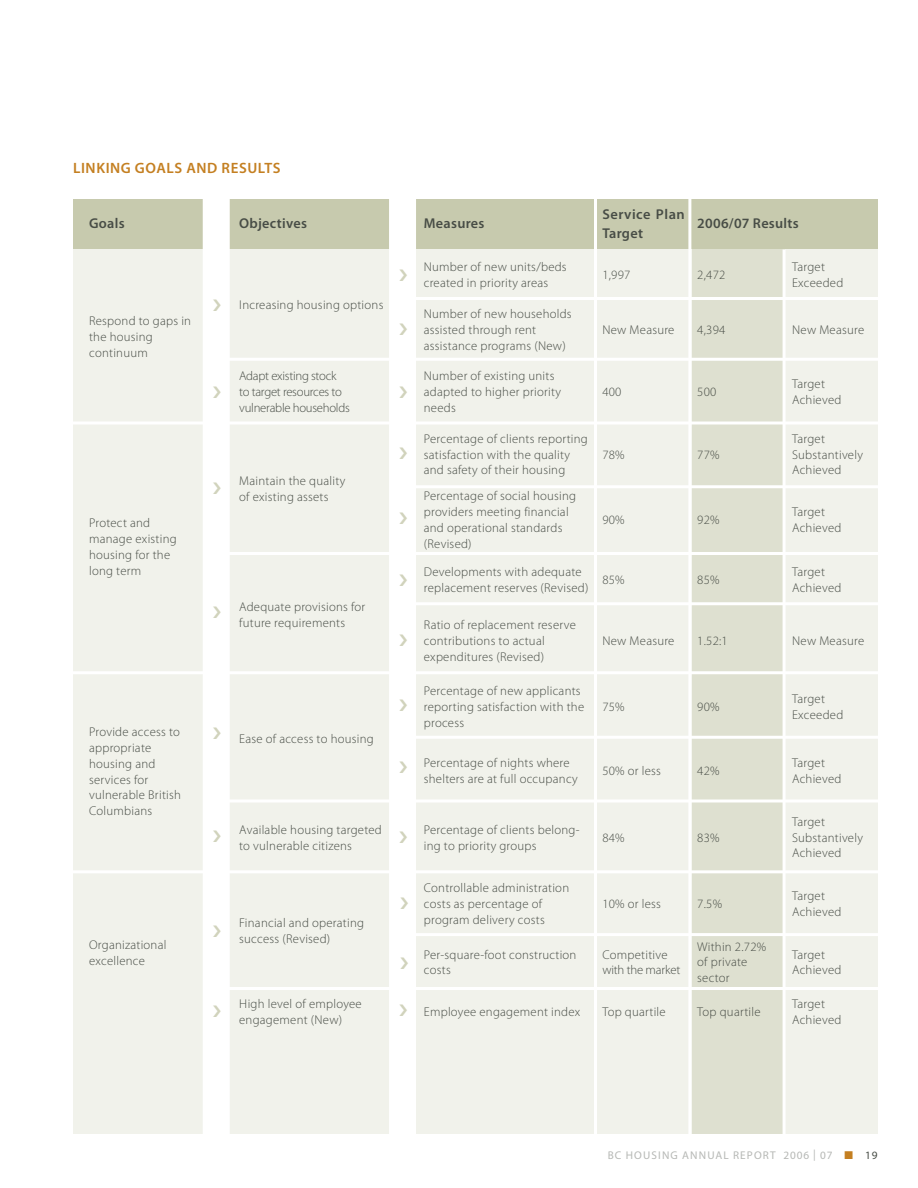
<style>
.page{position:relative;width:918px;height:1188px;background:#fff}
.page>*{position:absolute;margin:0;border:0;box-sizing:border-box;transform-origin:0 0}
.t1{font:600 15px "Myriad Pro";letter-spacing:.04em;color:#c47f21}
.Body_Copy{font:600 14.25px/18.8px "Myriad Pro";letter-spacing:.02em;color:#484d46}
.Body_Copy_2__smaller{font:300 12.75px/15.8px "Myriad Pro";letter-spacing:.02em;color:#484d46}
.Body_Copy_2__smaller-2{font:300 12.75px/15.8px "Myriad Pro";letter-spacing:-.02em;color:#484d46}
.t2{font:11.25px "Myriad Pro";letter-spacing:.1em;color:#b6b8b5}
.s1{color:#c47f21}
.s2{color:#484d46}
</style>
<div class="page">
<div style="left:73px;top:200px;width:805px;height:934px;background:#f1f2eb"></div>
<div style="left:692px;top:249px;width:92px;height:885px;background:#dee0d0"></div>
<div style="left:73px;top:200px;width:804px;height:49px;background:#c7caae"></div>
<hr style="left:783px;top:250px;width:3px;height:890px;background:#fff">
<hr style="left:688px;top:195px;width:3px;height:953px;background:#fff">
<hr style="left:594px;top:195px;width:3px;height:951px;background:#fff">
<div style="left:389px;top:195px;width:27px;height:947px;background:#fff"></div>
<div style="left:203px;top:195px;width:27px;height:946px;background:#fff"></div>
<hr style="left:401px;top:297px;width:483px;height:3px;background:#fff">
<hr style="left:212px;top:358px;width:671px;height:3px;background:#fff">
<hr style="left:54px;top:422px;width:829px;height:2px;background:#fff">
<hr style="left:213px;top:552px;width:670px;height:3px;background:#fff">
<hr style="left:397px;top:485px;width:499px;height:3px;background:#fff">
<hr style="left:416px;top:602px;width:466px;height:3px;background:#fff">
<hr style="left:62px;top:671px;width:832px;height:3px;background:#fff">
<hr style="left:397px;top:736px;width:499px;height:3px;background:#fff">
<hr style="left:216px;top:800px;width:667px;height:2px;background:#fff">
<hr style="left:58px;top:870px;width:824px;height:3px;background:#fff">
<hr style="left:403px;top:933px;width:491px;height:3px;background:#fff">
<hr style="left:209px;top:987px;width:675px;height:3px;background:#fff">
<h2 class="t1" style="left:73px;top:160px;width:209px">LINKING GOALS AND RESULTS</h2>
<p class="Body_Copy" style="left:89px;top:214px;width:37px">Goals</p>
<p class="Body_Copy" style="left:239px;top:214px;width:69px">Objectives</p>
<p class="Body_Copy" style="left:424px;top:214px;width:62px">Measures</p>
<p class="Body_Copy" style="left:602px;top:205px;width:84px">Service Plan<br>Target</p>
<p class="Body_Copy" style="left:697px;top:214px;width:103px">2006/07 Results</p>
<p class="Body_Copy_2__smaller" style="left:89px;top:313px;width:103px">Respond to gaps in the housing continuum</p>
<p class="Body_Copy_2__smaller" style="left:89px;top:515px;width:89px">Protect and manage existing housing for the long term</p>
<p class="Body_Copy_2__smaller" style="left:89px;top:725px;width:93px">Provide access to appropriate housing and services for vulnerable British<br>Columbians</p>
<p class="Body_Copy_2__smaller" style="left:89px;top:937px;width:79px">Organizational excellence</p>
<p class="Body_Copy_2__smaller" style="left:239px;top:297px;width:146px">Increasing housing options</p>
<p class="Body_Copy_2__smaller" style="left:424px;top:259px;width:144px">Number of new units/beds created in priority areas</p>
<p class="Body_Copy_2__smaller" style="left:602px;top:267px;width:30px">1,997</p>
<p class="Body_Copy_2__smaller" style="left:697px;top:267px;width:30px">2,472</p>
<p class="Body_Copy_2__smaller" style="left:792px;top:259px;width:53px">Target<br>Exceeded</p>
<p class="Body_Copy_2__smaller" style="left:424px;top:306px;width:149px">Number of new households assisted through rent assistance programs (New)</p>
<p class="Body_Copy_2__smaller" style="left:602px;top:322px;width:74px">New Measure</p>
<p class="Body_Copy_2__smaller" style="left:697px;top:322px;width:30px">4,394</p>
<p class="Body_Copy_2__smaller" style="left:792px;top:322px;width:74px">New Measure</p>
<p class="Body_Copy_2__smaller-2" style="left:239px;top:368px;width:112px">Adapt existing stock to target resources to vulnerable households</p>
<p class="Body_Copy_2__smaller" style="left:424px;top:368px;width:139px">Number of existing units adapted to higher priority needs</p>
<p class="Body_Copy_2__smaller" style="left:239px;top:473px;width:108px">Maintain the quality of existing assets</p>
<p class="Body_Copy_2__smaller" style="left:424px;top:431px;width:166px">Percentage of clients reporting satisfaction with the quality and safety of their housing</p>
<p class="Body_Copy_2__smaller" style="left:424px;top:489px;width:154px">Percentage of social housing providers meeting financial and operational standards (Revised)</p>
<p class="Body_Copy_2__smaller" style="left:602px;top:384px;width:21px">400</p>
<p class="Body_Copy_2__smaller" style="left:697px;top:384px;width:21px">500</p>
<p class="Body_Copy_2__smaller" style="left:792px;top:376px;width:51px">Target<br>Achieved</p>
<p class="Body_Copy_2__smaller" style="left:602px;top:447px;width:24px">78%</p>
<p class="Body_Copy_2__smaller" style="left:697px;top:447px;width:24px">77%</p>
<p class="Body_Copy_2__smaller" style="left:792px;top:431px;width:72px">Target<br>Substantively<br>Achieved</p>
<p class="Body_Copy_2__smaller" style="left:602px;top:512px;width:24px">90%</p>
<p class="Body_Copy_2__smaller" style="left:697px;top:512px;width:24px">92%</p>
<p class="Body_Copy_2__smaller" style="left:792px;top:504px;width:51px">Target<br>Achieved</p>
<p class="Body_Copy_2__smaller" style="left:239px;top:599px;width:128px">Adequate provisions for future requirements</p>
<p class="Body_Copy_2__smaller" style="left:239px;top:731px;width:136px">Ease of access to housing</p>
<p class="Body_Copy_2__smaller" style="left:424px;top:564px;width:166px">Developments with adequate replacement reserves (Revised)</p>
<p class="Body_Copy_2__smaller" style="left:602px;top:572px;width:24px">85%</p>
<p class="Body_Copy_2__smaller" style="left:697px;top:572px;width:24px">85%</p>
<p class="Body_Copy_2__smaller" style="left:792px;top:564px;width:51px">Target<br>Achieved</p>
<p class="Body_Copy_2__smaller" style="left:424px;top:617px;width:154px">Ratio of replacement reserve contributions to actual expenditures (Revised)</p>
<p class="Body_Copy_2__smaller" style="left:424px;top:684px;width:162px">Percentage of new applicants reporting satisfaction with the process</p>
<p class="Body_Copy_2__smaller" style="left:602px;top:633px;width:74px">New Measure</p>
<p class="Body_Copy_2__smaller" style="left:697px;top:633px;width:32px">1.52:1</p>
<p class="Body_Copy_2__smaller" style="left:792px;top:633px;width:74px">New Measure</p>
<p class="Body_Copy_2__smaller" style="left:602px;top:699px;width:24px">75%</p>
<p class="Body_Copy_2__smaller" style="left:697px;top:699px;width:24px">90%</p>
<p class="Body_Copy_2__smaller" style="left:792px;top:691px;width:53px">Target<br>Exceeded</p>
<p class="Body_Copy_2__smaller" style="left:424px;top:755px;width:156px">Percentage of nights where shelters are at full occupancy</p>
<p class="Body_Copy_2__smaller" style="left:602px;top:763px;width:60px">50% or less</p>
<p class="Body_Copy_2__smaller" style="left:697px;top:763px;width:24px">42%</p>
<p class="Body_Copy_2__smaller" style="left:792px;top:755px;width:51px">Target<br>Achieved</p>
<p class="Body_Copy_2__smaller" style="left:239px;top:822px;width:144px">Available housing targeted to vulnerable citizens</p>
<p class="Body_Copy_2__smaller" style="left:424px;top:822px;width:157px">Percentage of clients belong&shy;ing to priority groups</p>
<p class="Body_Copy_2__smaller" style="left:602px;top:830px;width:24px">84%</p>
<p class="Body_Copy_2__smaller" style="left:697px;top:830px;width:24px">83%</p>
<p class="Body_Copy_2__smaller" style="left:792px;top:814px;width:72px">Target<br>Substantively<br>Achieved</p>
<p class="Body_Copy_2__smaller" style="left:239px;top:915px;width:126px">Financial and operating success (Revised)</p>
<p class="Body_Copy_2__smaller" style="left:424px;top:880px;width:147px">Controllable administration costs as percentage of program delivery costs</p>
<p class="Body_Copy_2__smaller" style="left:602px;top:896px;width:60px">10% or less</p>
<p class="Body_Copy_2__smaller" style="left:697px;top:896px;width:26px">7.5%</p>
<p class="Body_Copy_2__smaller" style="left:792px;top:888px;width:51px">Target<br>Achieved</p>
<p class="Body_Copy_2__smaller" style="left:424px;top:947px;width:154px">Per-square-foot construction costs</p>
<p class="Body_Copy_2__smaller" style="left:602px;top:947px;width:79px">Competitive with the market</p>
<p class="Body_Copy_2__smaller" style="left:697px;top:939px;width:71px">Within 2.72% of private sector</p>
<p class="Body_Copy_2__smaller" style="left:792px;top:947px;width:51px">Target<br>Achieved</p>
<p class="Body_Copy_2__smaller" style="left:239px;top:996px;width:124px">High level of employee engagement (New)</p>
<p class="Body_Copy_2__smaller" style="left:424px;top:1004px;width:158px">Employee engagement index</p>
<p class="Body_Copy_2__smaller" style="left:602px;top:1004px;width:65px">Top quartile</p>
<p class="Body_Copy_2__smaller" style="left:697px;top:1004px;width:65px">Top quartile</p>
<p class="Body_Copy_2__smaller" style="left:792px;top:996px;width:51px">Target<br>Achieved</p>
<p class="t2" style="left:608px;top:1149px;width:271px">BC HOUSING ANNUAL REPORT 2006 | 07 <span class="s1">■</span> <span class="s2">19</span></p>
</div>
